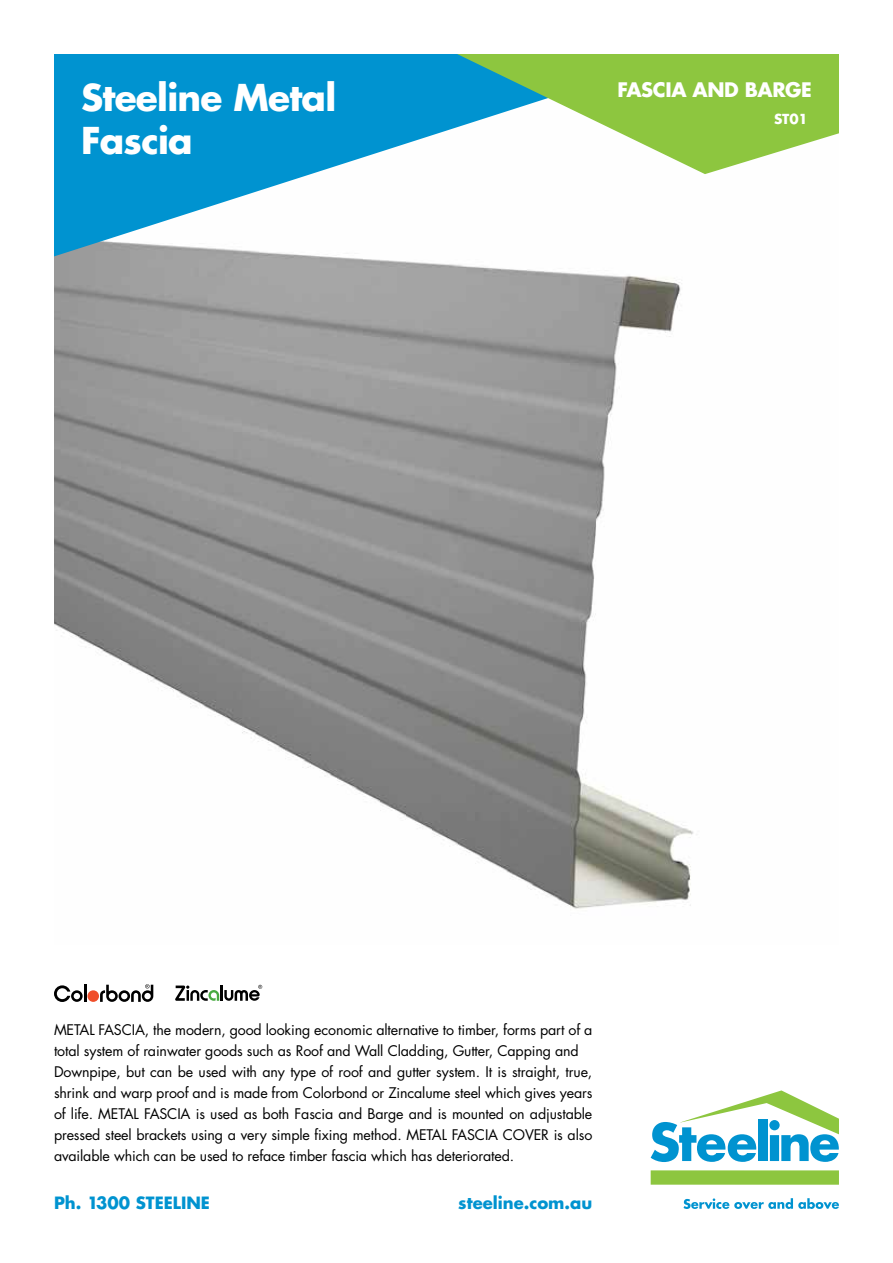
<style>
.page{position:relative;width:893px;height:1263px;background:#fff}
.page>*{position:absolute;margin:0;border:0;box-sizing:border-box;transform-origin:0 0}
.t1{font:700 36px/43.5px "Futura Std";letter-spacing:-.02em;color:#fff}
.t2{font:700 19.5px "Futura Std";letter-spacing:-.02em;color:#fff}
.t3{font:700 16.5px "Futura Std";color:#0093d0}
.t4{font:14.25px/21px "Futura Std";letter-spacing:-.01em;color:#000}
.t5{font:700 13.5px "Futura Std";color:#fff}
</style>
<div class="page">
<img style="left:54px;top:256px;width:640px;height:653px">
<svg style="left:54px;top:54px;width:403px;height:202px;fill:#0093d0"></svg>
<svg style="left:457px;top:54px;width:382px;height:120px;fill:#8dc63f"></svg>
<div style="left:651px;top:1170px;width:188px;height:15px;background:#8dc63f"></div>
<svg style="left:651px;top:1090px;width:188px;height:72px"></svg>
<svg style="left:683px;top:1198px;width:156px;height:11px"></svg>
<svg style="left:54px;top:985px;width:32px;height:17px"></svg>
<div style="left:87px;top:990px;width:12px;height:12px;background:#f04e2a;border-radius:50%"></div>
<svg style="left:100px;top:984px;width:53px;height:18px"></svg>
<svg style="left:175px;top:985px;width:87px;height:16px"></svg>
<h1 class="t1" style="left:81px;top:75px;width:257px">Steeline Metal<br>Fascia</h1>
<h2 class="t2" style="left:617px;top:77px;width:196px">FASCIA AND BARGE</h2>
<p class="t5" style="left:774px;top:110px;width:35px">ST01</p>
<p class="t4" style="left:54px;top:1019px;width:540px">METAL FASCIA, the modern, good looking economic alternative to timber, forms part of a total system of rainwater goods such as Roof and Wall Cladding, Gutter, Capping and Downpipe, but can be used with any type of roof and gutter system. It is straight, true, shrink and warp proof and is made from Colorbond or Zincalume steel which gives years of life. METAL FASCIA is used as both Fascia and Barge and is mounted on adjustable pressed steel brackets using a very simple fixing method. METAL FASCIA COVER is also available which can be used to reface timber fascia which has deteriorated.</p>
<p class="t3" style="left:54px;top:1192px;width:157px">Ph. 1300 STEELINE</p>
<p class="t3" style="left:458px;top:1192px;width:136px">steeline.com.au</p>
</div>
